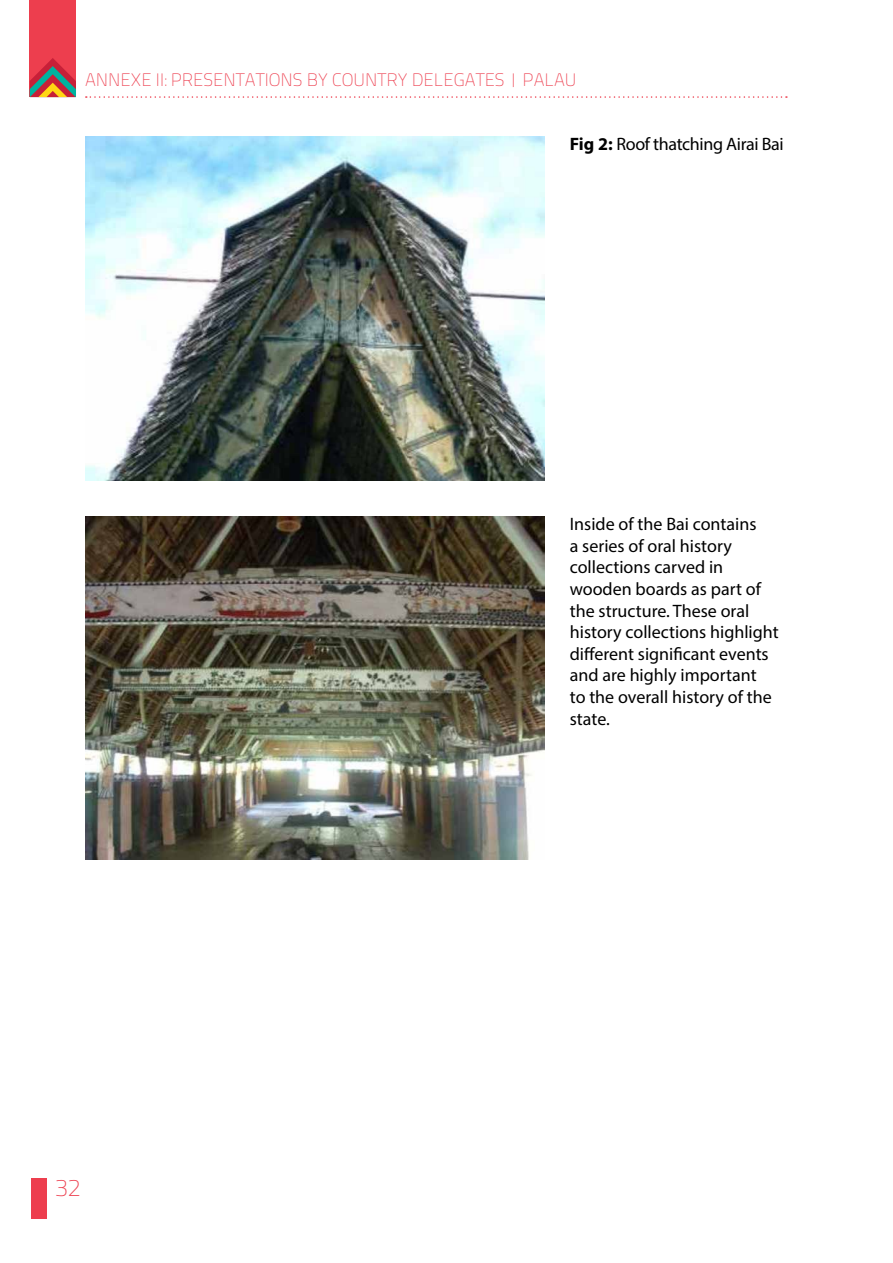
<style>
.page{position:relative;width:893px;height:1263px;background:#fff}
.page>*{position:absolute;margin:0;border:0;box-sizing:border-box;transform-origin:0 0}
.t1{font:24px "Titillium Text 25 L 1 wt";color:#ed3e4e}
.t2{font:18px/21.6px "Myriad Pro";color:#000}
.t3{font:18px "Titillium Text 25 L 1 wt";color:#ed3e4e}
.t4{font:18px "Myriad Pro";letter-spacing:-.02em;color:#000}
.s1{font-weight:700}
</style>
<div class="page">
<div style="left:30px;top:0;width:46px;height:97px;background:#ed3e4e"></div>
<svg style="left:86px;top:96px;width:701px;height:2px"></svg>
<svg style="left:30px;top:58px;width:46px;height:39px"></svg>
<div style="left:31px;top:1178px;width:16px;height:40px;background:#ed3e4e"></div>
<img style="left:85px;top:136px;width:459px;height:344px">
<img style="left:85px;top:517px;width:459px;height:342px">
<p class="t3" style="left:85px;top:67px;width:481px">ANN EXE II: PR ESENTATI ONS BY COUNTRY DELEGATES | PALAU</p>
<p class="t4" style="left:570px;top:132px;width:215px"><span class="s1">Fig 2:</span> Roof thatching Airai Bai</p>
<h1 class="t1" style="left:55px;top:1170px;width:27px">32</h1>
<p class="t2" style="left:570px;top:513px;width:210px">Inside of the Bai contains<br>a series of oral history collections carved in wooden boards as part of the structure. These oral history collections highlight different significant events and are highly important<br>to the overall history of the state.</p>
</div>
